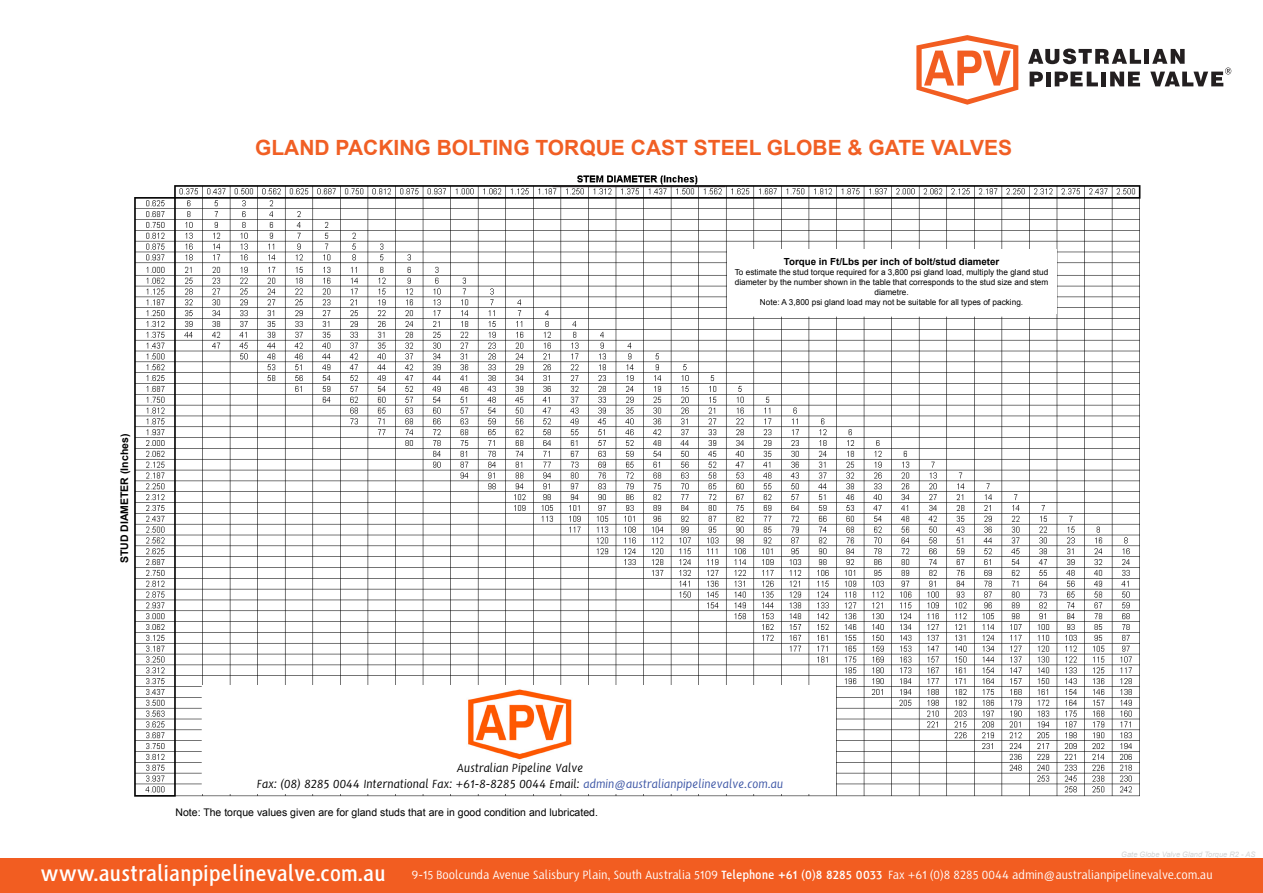
<style>
.page{position:relative;width:1263px;height:893px;background:#fff}
.page>*{position:absolute;margin:0;border:0;box-sizing:border-box;transform-origin:0 0}
.t1{font:700 21px "Arial";color:#f15f24}
.t2{font:13.5px "HS Sans";letter-spacing:-.005em;color:#fff}
.t3{font:italic 13.35px/16px "HS Sans";color:#000;text-align:center}
.t4{font:10.5px "Arial";color:#000}
.t5{font:700 10.5px "Arial";color:#000}
.t6{font:700 9.75px "Arial";color:#000}
.t7{font:8.25px/9.9px "Arial";color:#000;text-align:center}
.t8{font:italic 7.5px "Arial";color:#d1d3d4}
.s1{color:#3953a4}
.s2{font-weight:700;font-size:24px}
.s3{font-size:13.05px}
.s4{font-weight:700}
.s5{font-weight:700;font-size:13.05px}
</style>
<div class="page">
<img style="left:38px;top:66px;width:1176px;height:793px">
<svg style="left:916px;top:35px;width:102px;height:70px"></svg>
<svg style="left:1028px;top:49px;width:113px;height:15px"></svg>
<div style="left:1144px;top:49px;width:5px;height:15px;background:#231f20"></div>
<svg style="left:1029px;top:72px;width:14px;height:14px"></svg>
<div style="left:1046px;top:72px;width:5px;height:14px;background:#231f20"></div>
<svg style="left:1055px;top:72px;width:43px;height:14px"></svg>
<div style="left:1101px;top:72px;width:5px;height:14px;background:#231f20"></div>
<svg style="left:1110px;top:72px;width:30px;height:14px"></svg>
<svg style="left:1150px;top:49px;width:81px;height:37px"></svg>
<div style="left:85px;top:255px;width:30px;height:444px;background:#fff"></div>
<div style="left:727px;top:249px;width:330px;height:64px;background:#fff"></div>
<div style="left:202px;top:685px;width:634px;height:108px;background:#fff"></div>
<img style="left:468px;top:689px;width:104px;height:71px">
<svg style="left:164px;top:797px;width:218px;height:34px"></svg>
<div style="left:118px;top:440px;width:13px;height:131px;background:#fff"></div>
<div style="left:0;top:859px;width:1263px;height:34px;background:#f25d21"></div>
<hr style="left:552px;top:186px;width:173px;height:1px;background:#231f20">
<h1 class="t1" style="left:255px;top:134px;width:758px">GLAND PACKING BOLTING TORQUE CAST STEEL GLOBE &amp; GATE VALVES</h1>
<p class="t5" style="left:117px;top:563px;width:131px;rotate:-90deg">STUD DIAMETER (Inches)</p>
<p class="t6" style="left:784px;top:255px;width:217px">Torque in Ft/Lbs per inch of bolt/stud diameter</p>
<p class="t7" style="left:735px;top:267px;width:315px">To estimate the stud torque required for a 3,800 psi gland load, multiply the gland stud diameter by the number shown in the table that corresponds to the stud size and stem diametre.<br>Note: A 3,800 psi gland load may not be suitable for all types of packing.</p>
<h3 class="t3" style="left:257px;top:760px;width:528px">Australian Pipeline Valve<br>Fax: (08) 8285 0044 International Fax: +61-8-8285 0044 Email: <span class="s1">admin@australianpipelinevalve.com.au</span></h3>
<p class="t4" style="left:176px;top:805px;width:424px">Note: The torque values given are for gland studs that are in good condition and lubricated.</p>
<p class="t8" style="left:1121px;top:849px;width:136px">Gate Globe Valve Gland Torque R2 - AS</p>
<h2 class="t2" style="left:41px;top:865px;width:1173px"><span class="s2">www.australianpipelinevalve.com.au</span> 9-1<span class="s3">5</span> Boolcunda Avenue Salisbury Plain, South Australia <span class="s3">5</span>109 <span class="s4">Telephone +61 (0)8 828</span><span class="s5">5</span> <span class="s4">00</span><span class="s5">33</span> Fax +61 (0)8 828<span class="s3">5</span> 0044 admin@australianpipelinevalve.com.au</h2>
</div>
